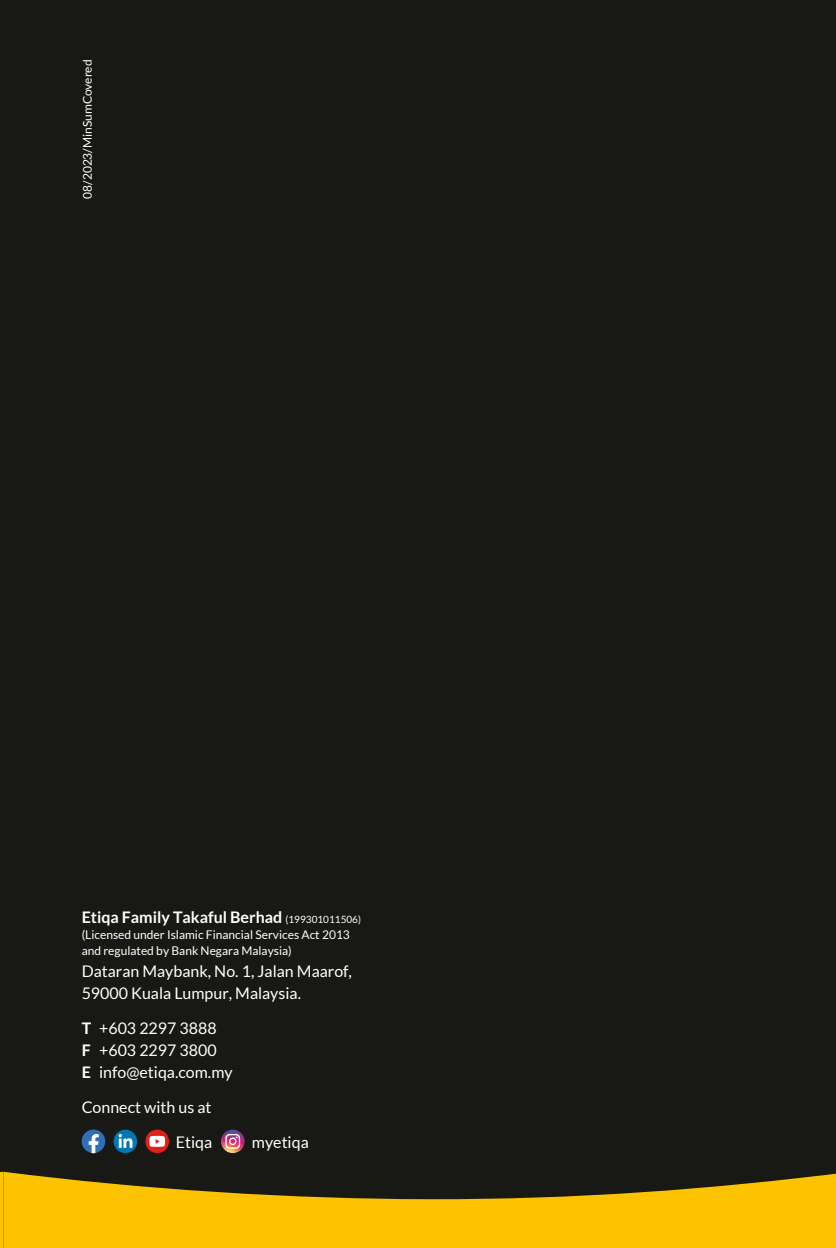
<style>
.page{position:relative;width:836px;height:1248px;background:#fff}
.page>*{position:absolute;margin:0;border:0;box-sizing:border-box;transform-origin:0 0}
.t1{font:16px/22px "Lato";color:#fff}
.t2{font:700 16px "Lato";color:#fff}
.t3{font:12px/16px "Lato";color:#fff}
.s1{font-weight:400;font-size:10px}
.s2{font-weight:700}
</style>
<div class="page">
<div style="left:3px;top:0;width:833px;height:1247px;background:#181915"></div>
<hr style="left:0;top:0;width:4px;height:1247px;background:#181915">
<svg style="left:0;top:1171px;width:3px;height:76px"></svg>
<svg style="left:3px;top:1171px;width:833px;height:76px;fill:#fdc300"></svg>
<img style="left:221px;top:1129px;width:24px;height:23px;border-radius:12px">
<svg style="left:225px;top:1133px;width:15px;height:15px"></svg>
<svg style="left:145px;top:1129px;width:24px;height:23px"></svg>
<svg style="left:149px;top:1135px;width:16px;height:11px"></svg>
<svg style="left:114px;top:1129px;width:23px;height:23px"></svg>
<svg style="left:119px;top:1133px;width:13px;height:14px"></svg>
<svg style="left:82px;top:1129px;width:23px;height:23px"></svg>
<p class="t3" style="left:80px;top:199px;width:141px;rotate:-90deg">08/2023/MinSumCovered</p>
<p class="t2" style="left:82px;top:908px;width:281px">Etiqa Family Takaful Berhad <span class="s1">(199301011506)</span></p>
<p class="t3" style="left:82px;top:926px;width:270px">(Licensed under Islamic Financial Services Act 2013 and regulated by Bank Negara Malaysia)</p>
<p class="t1" style="left:82px;top:960px;width:272px">Dataran Maybank, No. 1, Jalan Maarof,<br>59000 Kuala Lumpur, Malaysia.</p>
<p class="t1" style="left:82px;top:1017px;width:153px"><span class="s2">T</span> +603 2297 3888<br><span class="s2">F</span> +603 2297 3800<br><span class="s2">E</span> info@etiqa.com.my</p>
<p class="t1" style="left:82px;top:1089px;width:132px;line-height:35px;text-align:right">Connect with us at<br>Etiqa</p>
<p class="t1" style="left:252px;top:1131px;width:58px">myetiqa</p>
</div>
